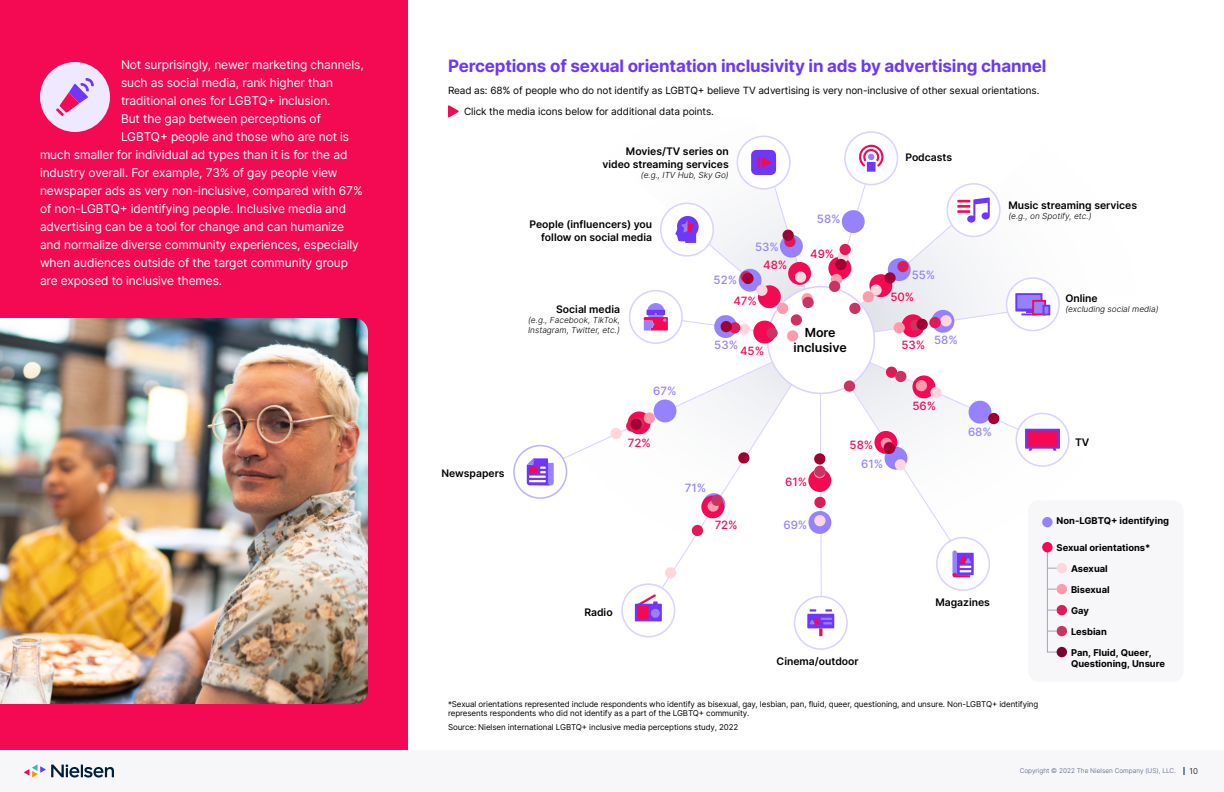
<style>
.page{position:relative;width:1224px;height:792px;background:#fff}
.page>*{position:absolute;margin:0;border:0;box-sizing:border-box;transform-origin:0 0}
.t1{font:700 17px "Inter";letter-spacing:-.01em;color:#6e37fa}
.t2{font:600 12.5px/14.9px "Inter";color:#000;text-align:center}
.t3{font:12px "Inter";letter-spacing:-.01em;color:#fff}
.t4{font:500 11.4px "Inter";color:#f40953}
.t5{font:500 11.4px "Inter";color:#9682ff}
.t6{font:600 10.4px/12.5px "Inter";color:#000;text-align:right}
.t7{font:10px/21px "Inter";letter-spacing:-.01em;color:#000}
.t8{font:700 9.4px/11.2px "Inter";color:#000}
.t9{font:italic 300 8.3px/10px "Inter";color:#000}
.t10{font:8px/9.6px "Inter";letter-spacing:-.01em;color:#000}
.t11{font:300 8px "Inter";color:#000}
.t12{font:300 6.5px "Inter";color:#4d577d}
</style>
<div class="page">
<div style="left:0;top:0;width:408px;height:764px;background:#f40953"></div>
<svg style="left:448px;top:105px;width:11px;height:13px"></svg>
<svg style="left:1016px;top:413px;width:53px;height:53px"></svg>
<div style="left:1028px;top:500px;width:155px;height:182px;background:#f7f7f9;border-radius:10px"></div>
<div style="left:1057px;top:563px;width:10px;height:10px;background:#ffd6dd;border-radius:50%"></div>
<div style="left:1057px;top:584px;width:10px;height:10px;background:#ff9bab;border-radius:50%"></div>
<div style="left:1057px;top:605px;width:10px;height:10px;background:#df1a58;border-radius:50%"></div>
<div style="left:1057px;top:626px;width:10px;height:10px;background:#cb3363;border-radius:50%"></div>
<svg style="left:527px;top:145px;width:535px;height:508px"></svg>
<div style="left:1042px;top:542px;width:11px;height:10px;background:#f40953;border-radius:50%"></div>
<div style="left:1057px;top:647px;width:10px;height:10px;background:#7c0032;border-radius:50%"></div>
<div style="left:40px;top:62px;width:70px;height:70px;background:#eee9ff;border-radius:50%"></div>
<svg style="left:56px;top:78px;width:38px;height:38px"></svg>
<img style="left:0;top:318px;width:368px;height:386px">
<div style="left:0;top:750px;width:1224px;height:42px;background:#f7f7f9"></div>
<svg style="left:24px;top:764px;width:90px;height:14px"></svg>
<p class="t3" style="left:121px;top:56px;width:244px">Not surprisingly, newer marketing channels,</p>
<p class="t3" style="left:121px;top:74px;width:214px">such as social media, rank higher than</p>
<p class="t3" style="left:121px;top:92px;width:211px">traditional ones for LGBTQ+ inclusion.</p>
<p class="t3" style="left:121px;top:110px;width:202px">But the gap between perceptions of</p>
<p class="t3" style="left:121px;top:128px;width:230px">LGBTQ+ people and those who are not is</p>
<p class="t3" style="left:40px;top:146px;width:309px">much smaller for individual ad types than it is for the ad</p>
<p class="t3" style="left:40px;top:164px;width:299px">industry overall. For example, 73% of gay people view</p>
<p class="t3" style="left:40px;top:182px;width:324px">newspaper ads as very non-inclusive, compared with 67%</p>
<p class="t3" style="left:40px;top:200px;width:308px">of non-LGBTQ+ identifying people. Inclusive media and</p>
<p class="t3" style="left:40px;top:218px;width:306px">advertising can be a tool for change and can humanize</p>
<p class="t3" style="left:40px;top:236px;width:320px">and normalize diverse community experiences, especially</p>
<p class="t3" style="left:40px;top:254px;width:310px">when audiences outside of the target community group</p>
<p class="t3" style="left:40px;top:272px;width:184px">are exposed to inclusive themes.</p>
<h1 class="t1" style="left:448px;top:54px;width:600px">Perceptions of sexual orientation inclusivity in ads by advertising channel</h1>
<p class="t7" style="left:464px;top:80px;width:577px;text-indent:-16px">Read as: 68% of people who do not identify as LGBTQ+ believe TV advertising is very non-inclusive of other sexual orientations.<br>Click the media icons below for additional data points.</p>
<p class="t6" style="left:441px;top:467px;width:65px">Newspapers</p>
<p class="t6" style="left:603px;top:145px;width:128px">Movies/TV series on video streaming services</p>
<p class="t9" style="left:641px;top:169px;width:89px">(e.g., ITV Hub, Sky Go)</p>
<p class="t6" style="left:905px;top:150px;width:48px">Podcasts</p>
<p class="t6" style="left:529px;top:218px;width:124px">People (influencers) you follow on social media</p>
<p class="t6" style="left:556px;top:302px;width:65px">Social media</p>
<p class="t9" style="left:528px;top:314px;width:93px">(e.g., Facebook, TikTok,<br>Instagram, Twitter, etc.)</p>
<p class="t5" style="left:755px;top:239px;width:25px">53%</p>
<p class="t4" style="left:763px;top:256px;width:26px">48%</p>
<p class="t5" style="left:714px;top:272px;width:25px">52%</p>
<p class="t4" style="left:733px;top:292px;width:25px">47%</p>
<p class="t5" style="left:817px;top:211px;width:25px">58%</p>
<p class="t4" style="left:810px;top:245px;width:26px">49%</p>
<p class="t5" style="left:714px;top:336px;width:25px">53%</p>
<p class="t4" style="left:740px;top:343px;width:26px">45%</p>
<p class="t2" style="left:794px;top:325px;width:55px">More inclusive</p>
<p class="t5" style="left:912px;top:266px;width:25px">55%</p>
<p class="t4" style="left:890px;top:289px;width:25px">50%</p>
<p class="t4" style="left:901px;top:336px;width:58px">53% <sup>58%</sup></p>
<p class="t5" style="left:653px;top:383px;width:25px">67%</p>
<p class="t4" style="left:628px;top:434px;width:25px">72%</p>
<p class="t5" style="left:685px;top:480px;width:23px">71%</p>
<p class="t4" style="left:715px;top:517px;width:25px">72%</p>
<p class="t4" style="left:785px;top:474px;width:24px">61%</p>
<p class="t5" style="left:783px;top:516px;width:26px">69%</p>
<p class="t4" style="left:850px;top:436px;width:25px">58%</p>
<p class="t5" style="left:861px;top:455px;width:24px">61%</p>
<p class="t4" style="left:913px;top:397px;width:25px">56%</p>
<p class="t5" style="left:968px;top:423px;width:25px">68%</p>
<p class="t6" style="left:584px;top:605px;width:30px">Radio</p>
<p class="t6" style="left:777px;top:655px;width:84px">Cinema/outdoor</p>
<p class="t6" style="left:935px;top:596px;width:56px">Magazines</p>
<p class="t6" style="left:1008px;top:199px;width:130px">Music streaming services</p>
<p class="t9" style="left:1008px;top:211px;width:85px">(e.g., on Spotify, etc.)</p>
<p class="t6" style="left:1065px;top:292px;width:34px">Online</p>
<p class="t9" style="left:1065px;top:304px;width:95px">(excluding social media)</p>
<p class="t6" style="left:1075px;top:436px;width:16px">TV</p>
<p class="t8" style="left:1057px;top:515px;width:114px">Non-LGBTQ+ identifying</p>
<p class="t8" style="left:1057px;top:542px;width:95px">Sexual orientations*</p>
<p class="t8" style="left:1071px;top:563px;width:38px">Asexual</p>
<p class="t8" style="left:1071px;top:584px;width:40px">Bisexual</p>
<p class="t8" style="left:1071px;top:604px;width:19px">Gay</p>
<p class="t8" style="left:1071px;top:625px;width:37px">Lesbian</p>
<p class="t8" style="left:1071px;top:646px;width:96px">Pan, Fluid, Queer,<br>Questioning, Unsure</p>
<p class="t10" style="left:448px;top:699px;width:592px">*Sexual orientations represented include respondents who identify as bisexual, gay, lesbian, pan, fluid, queer, questioning, and unsure. Non-LGBTQ+ identifying represents respondents who did not identify as a part of the LGBTQ+ community.</p>
<p class="t10" style="left:448px;top:722px;width:292px">Source: Nielsen international LGBTQ+ inclusive media perceptions study, 2022</p>
<p class="t12" style="left:1020px;top:766px;width:158px">Copyright © 2022 The Nielsen Company (US), LLC.</p>
<p class="t11" style="left:1190px;top:765px;width:10px">10</p>
</div>
